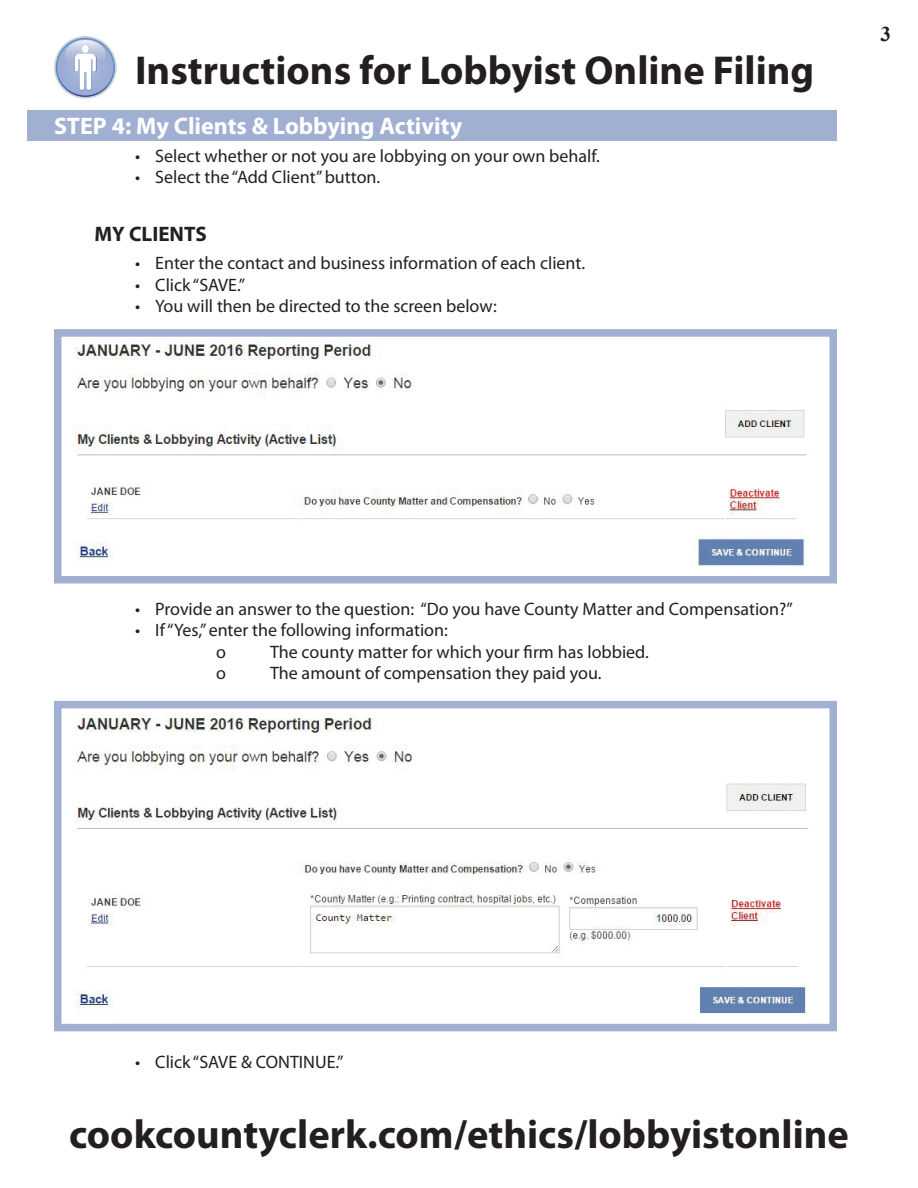
<style>
.page{position:relative;width:918px;height:1188px;background:#fff}
.page>*{position:absolute;margin:0;border:0;box-sizing:border-box;transform-origin:0 0}
.t1{font:700 40.5px "Myriad Pro";color:#231f20}
.t2{font:700 24px "Myriad Pro";color:#fff}
.t3{font:700 21px "Myriad Pro";color:#231f20}
.t4{font:700 21px "Times New Roman";color:#231f20}
.t5{font:18px/21.6px "Myriad Pro";color:#231f20}
</style>
<div class="page">
<div style="left:27px;top:111px;width:810px;height:30px;background:#a1afd3"></div>
<svg style="left:54px;top:36px;width:63px;height:63px"></svg>
<svg style="left:56px;top:38px;width:59px;height:59px"></svg>
<svg style="left:57px;top:39px;width:57px;height:57px"></svg>
<svg style="left:65px;top:40px;width:41px;height:50px"></svg>
<div style="left:82px;top:45px;width:7px;height:8px;background:#fff;border-radius:50%"></div>
<img style="left:75px;top:341px;width:732px;height:226px">
<div style="left:54px;top:329px;width:783px;height:255px;border:8px solid #a1afd3"></div>
<img style="left:75px;top:715px;width:733px;height:301px">
<div style="left:54px;top:701px;width:783px;height:330px;border:8px solid #a1afd3"></div>
<h1 class="t1" style="left:135px;top:44px;width:681px">Instructions for Lobbyist Online Filing</h1>
<h2 class="t2" style="left:54px;top:110px;width:410px">STEP 4: My Clients &amp; Lobbying Activity</h2>
<p class="t5" style="left:135px;top:145px;width:466px">• Select whether or not you are lobbying on your own behalf.</p>
<p class="t5" style="left:135px;top:166px;width:247px">• Select the “Add Client”button.</p>
<p class="t3" style="left:94px;top:220px;width:114px">MY CLIENTS</p>
<p class="t5" style="left:135px;top:252px;width:452px">• Enter the contact and business information of each client.</p>
<p class="t5" style="left:135px;top:273px;width:112px">• Click “SAVE.”</p>
<p class="t5" style="left:135px;top:295px;width:363px">• You will then be directed to the screen below:</p>
<p class="t4" style="left:881px;top:20px;width:12px">3</p>
<p class="t5" style="left:135px;top:597px;width:659px">• Provide an answer to the question: “Do you have County Matter and Compensation?”</p>
<p class="t5" style="left:216px;top:619px;width:233px;text-indent:-81px">• If“Yes,” enter the following information: o</p>
<p class="t5" style="left:270px;top:641px;width:380px">The county matter for which your firm has lobbied.</p>
<p class="t5" style="left:216px;top:662px;width:11px">o</p>
<p class="t5" style="left:270px;top:662px;width:333px">The amount of compensation they paid you.</p>
<p class="t5" style="left:135px;top:1051px;width:210px">• Click “SAVE &amp; CONTINUE.”</p>
<h1 class="t1" style="left:69px;top:1108px;width:781px">cookcountyclerk.com/ethics/lobbyistonline</h1>
</div>
